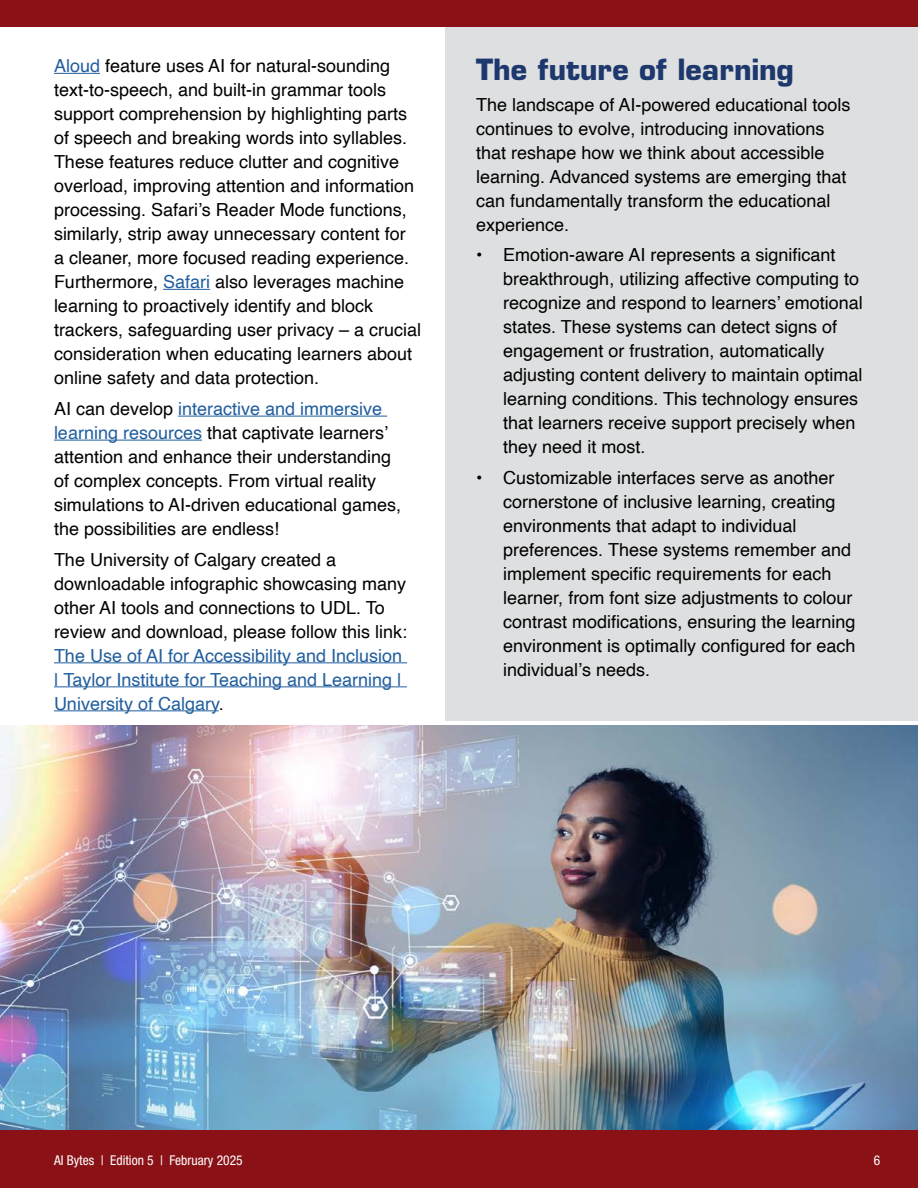
<style>
.page{position:relative;width:918px;height:1188px;background:#fff}
.page>*{position:absolute;margin:0;border:0;box-sizing:border-box;transform-origin:0 0}
.t1{font:700 28.5px "Eurostile LT Std";color:#1d386d}
.t2{font:18px/24px "Helvetica";color:#000}
.t3{font:condensed 13.5px "Helvetica Neue LT Std";color:#fff}
.s1{color:#215e9e}
</style>
<div class="page">
<div style="left:446px;top:22px;width:472px;height:699px;background:#dedfe0"></div>
<div style="left:0;top:1129px;width:918px;height:59px;background:#8a1217"></div>
<hr style="left:54px;top:73px;width:46px;height:1px;background:#215e9e">
<hr style="left:163px;top:289px;width:47px;height:1px;background:#215e9e">
<hr style="left:178px;top:416px;width:209px;height:1px;background:#215e9e">
<hr style="left:54px;top:440px;width:148px;height:1px;background:#215e9e">
<hr style="left:54px;top:662px;width:353px;height:1px;background:#215e9e">
<hr style="left:54px;top:686px;width:353px;height:1px;background:#215e9e">
<hr style="left:54px;top:710px;width:165px;height:1px;background:#215e9e">
<div style="left:0;top:0;width:918px;height:27px;background:#8a1217"></div>
<img style="left:0;top:726px;width:918px;height:403px">
<p class="t2" style="left:54px;top:54px;width:369px"><span class="s1">Aloud</span> feature uses AI for natural-sounding text-to-speech, and built-in grammar tools support comprehension by highlighting parts of speech and breaking words into syllables.<br>These features reduce clutter and cognitive overload, improving attention and information processing. Safari’s Reader Mode functions, similarly, strip away unnecessary content for<br>a cleaner, more focused reading experience.<br>Furthermore, <span class="s1">Safari</span> also leverages machine learning to proactively identify and block trackers, safeguarding user privacy – a crucial consideration when educating learners about online safety and data protection.</p>
<p class="t2" style="left:54px;top:397px;width:349px">AI can develop <span class="s1">interactive and immersive learning resources</span> that captivate learners’ attention and enhance their understanding of complex concepts. From virtual reality simulations to AI-driven educational games, the possibilities are endless!</p>
<p class="t2" style="left:54px;top:548px;width:355px">The University of Calgary created a downloadable infographic showcasing many other AI tools and connections to UDL. To review and download, please follow this link:<br><span class="s1">The Use of AI for Accessibility and Inclusion | Taylor Institute for Teaching and Learning | University of Calgary</span>.</p>
<p class="t1" style="left:476px;top:52px;width:319px">The future of learning</p>
<p class="t2" style="left:476px;top:93px;width:376px">The landscape of AI-powered educational tools continues to evolve, introducing innovations that reshape how we think about accessible learning. Advanced systems are emerging that can fundamentally transform the educational experience.</p>
<p class="t2" style="left:503px;top:244px;width:361px;text-indent:-27px">• Emotion-aware AI represents a significant breakthrough, utilizing affective computing to recognize and respond to learners’ emotional states. These systems can detect signs of engagement or frustration, automatically adjusting content delivery to maintain optimal learning conditions. This technology ensures that learners receive support precisely when they need it most.</p>
<p class="t2" style="left:503px;top:466px;width:354px;text-indent:-27px">• Customizable interfaces serve as another cornerstone of inclusive learning, creating environments that adapt to individual preferences. These systems remember and implement specific requirements for each learner, from font size adjustments to colour contrast modifications, ensuring the learning environment is optimally configured for each individual’s needs.</p>
<p class="t3" style="left:54px;top:1152px;width:190px">AI Bytes | Edition 5 | February 2025</p>
<p class="t3" style="left:874px;top:1152px;width:8px">6</p>
</div>
